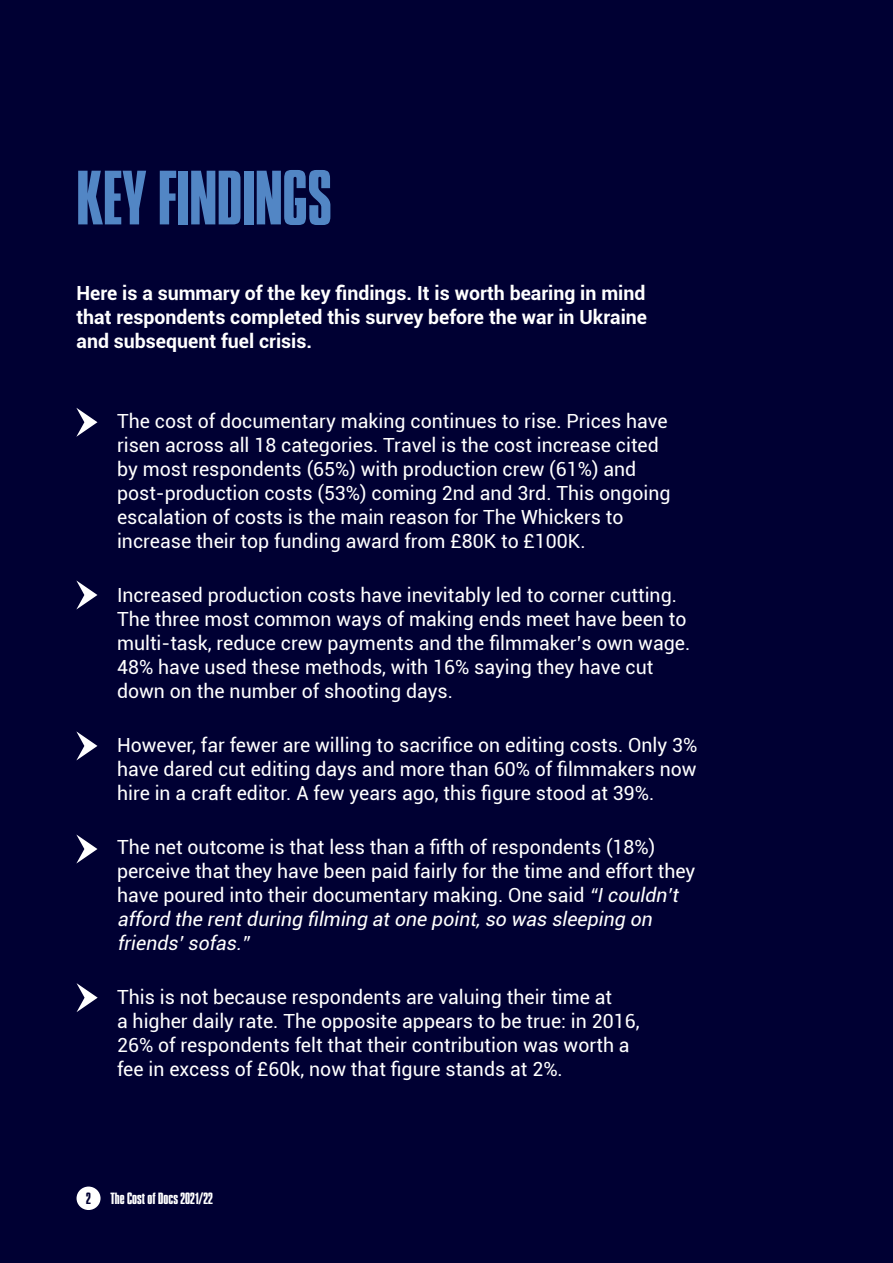
<style>
.page{position:relative;width:893px;height:1263px;background:#003}
.page>*{position:absolute;margin:0;border:0;box-sizing:border-box;transform-origin:0 0}
.t1{font:66px "Press Gothic W01";color:#5286c5}
.t2{font:19.5px/24px "Roboto";color:#fff}
.t3{font:700 19.5px/24px "Roboto";color:#fff;text-align:justify}
.t4{font:13.95px "Press Gothic W01";color:#fff}
.t5{font:13.95px "Press Gothic W01";color:#003}
.s1{font-style:italic}
</style>
<div class="page">
<svg style="left:76px;top:408px;width:21px;height:29px"></svg>
<svg style="left:76px;top:580px;width:21px;height:29px"></svg>
<svg style="left:76px;top:731px;width:22px;height:29px"></svg>
<svg style="left:76px;top:834px;width:22px;height:29px"></svg>
<svg style="left:77px;top:983px;width:21px;height:29px"></svg>
<div style="left:77px;top:1186px;width:24px;height:24px;background:#fff;border-radius:50%"></div>
<h1 class="t1" style="left:77px;top:155px;width:257px">KEY FINDINGS</h1>
<p class="t3" style="left:77px;top:280px;width:572px">Here is a summary of the key findings. It is worth bearing in mind that respondents completed this survey before the war in Ukraine and subsequent fuel crisis.</p>
<p class="t2" style="left:117px;top:408px;width:555px;text-indent:-41px">• The cost of documentary making continues to rise. Prices have risen across all 18 categories. Travel is the cost increase cited by most respondents (65%) with production crew (61%) and post-production costs (53%) coming 2nd and 3rd. This ongoing escalation of costs is the main reason for The Whickers to increase their top funding award from £80K to £100K.</p>
<p class="t2" style="left:117px;top:582px;width:575px;text-indent:-41px">• Increased production costs have inevitably led to corner cutting.<br>The three most common ways of making ends meet have been to multi-task, reduce crew payments and the filmmaker’s own wage.<br>48% have used these methods, with 16% saying they have cut down on the number of shooting days.</p>
<p class="t2" style="left:117px;top:732px;width:582px;text-align:justify;text-indent:-41px">• However, far fewer are willing to sacrifice on editing costs. Only 3% have dared cut editing days and more than 60% of filmmakers now hire in a craft editor. A few years ago, this figure stood at 39%.</p>
<p class="t2" style="left:117px;top:834px;width:580px;text-indent:-41px">• The net outcome is that less than a fifth of respondents (18%) perceive that they have been paid fairly for the time and effort they have poured into their documentary making. One said <span class="s1">“Icouldn’t afford the rentduring filming atone point,so was sleeping on friends’sofas.”</span></p>
<p class="t2" style="left:117px;top:984px;width:524px;text-indent:-41px">• This is not because respondents are valuing their time at<br>a higher daily rate. The opposite appears to be true: in 2016, 26% of respondents felt that their contribution was worth a fee in excess of £60k, now that figure stands at 2%.</p>
<p class="t5" style="left:86px;top:1189px;width:6px">2</p>
<p class="t4" style="left:110px;top:1189px;width:104px">The Cost of Docs 2021/22</p>
</div>
